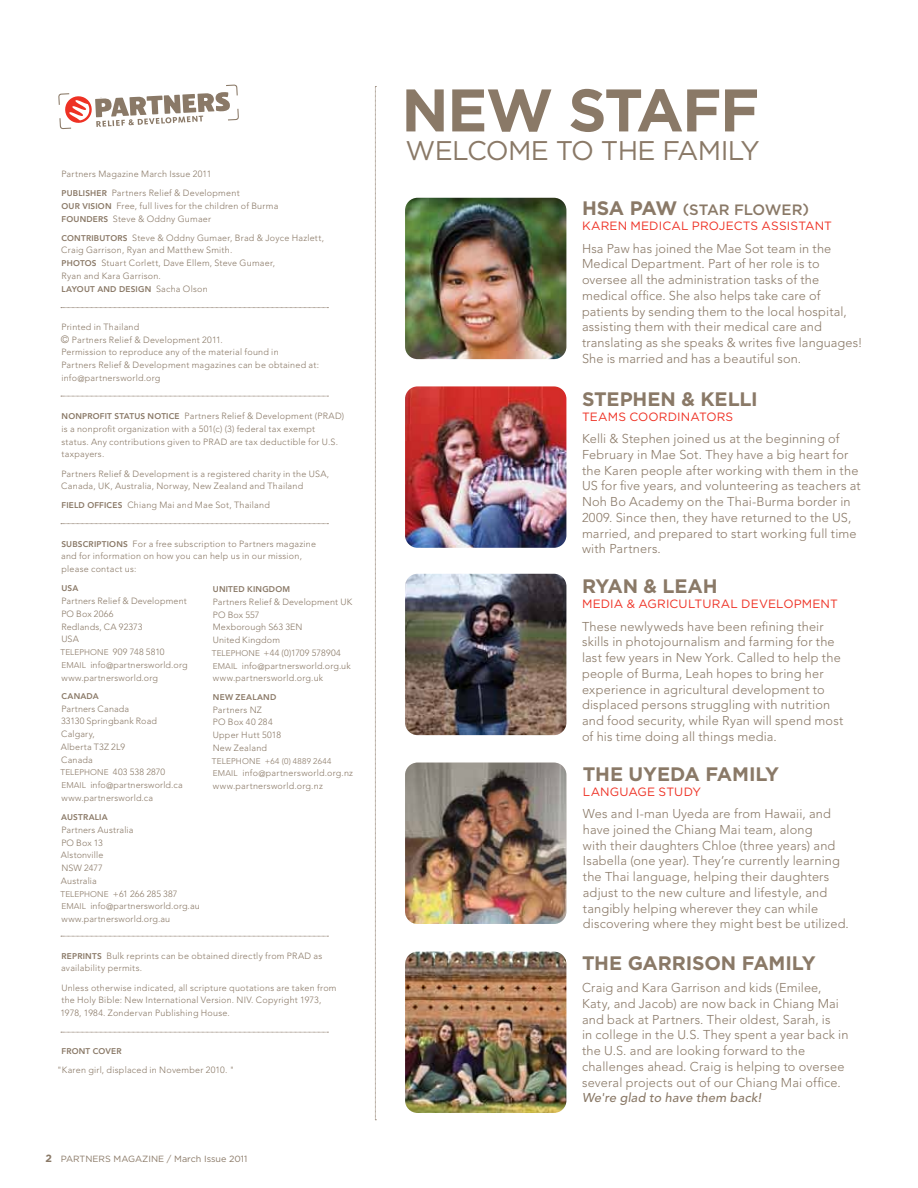
<style>
.page{position:relative;width:918px;height:1188px;background:#fff}
.page>*{position:absolute;margin:0;border:0;box-sizing:border-box;transform-origin:0 0}
.t1{font:700 60px "Gotham";letter-spacing:-.025em;color:#8a7967}
.t2{font:27px "Gotham";letter-spacing:-.025em;color:#8a7967}
.t3{font:700 19.5px "Gotham";letter-spacing:-.01em;color:#8a7967}
.t4{font:500 15px "Gotham";color:#8a7967}
.t5{font:300 12.75px/15.8px "Avenir";letter-spacing:.015em;color:#8a7967}
.t6{font:italic 500 12.75px "Avenir";letter-spacing:.015em;color:#8a7967}
.t7{font:12px "Gotham";letter-spacing:.01em;color:#ee3124}
.t8{font:300 9px/12.8px "Avenir";letter-spacing:.025em;color:#8a7967}
.t9{font:9px "Gotham";color:#8a7967}
.t10{font:800 8.25px "Avenir";letter-spacing:.025em;color:#8a7967}
.t11{font:300 8.25px "Avenir";letter-spacing:.025em;color:#8a7967}
.s1{font-weight:800;font-size:8.25px}
.s2{font-weight:300;font-size:9px}
.s3{font-size:10.5px}
.s4{font-size:8.25px}
.s5{font-weight:700;font-size:10.5px}
.s6{font-weight:700;font-size:19.5px}
</style>
<div class="page">
<svg style="left:61px;top:307px;width:267px;height:1px"></svg>
<svg style="left:61px;top:396px;width:267px;height:1px"></svg>
<svg style="left:61px;top:523px;width:267px;height:1px"></svg>
<svg style="left:61px;top:936px;width:267px;height:1px"></svg>
<svg style="left:61px;top:1032px;width:267px;height:1px"></svg>
<img style="left:405px;top:198px;width:161px;height:161px">
<img style="left:405px;top:386px;width:161px;height:162px">
<img style="left:405px;top:574px;width:161px;height:161px">
<img style="left:405px;top:763px;width:161px;height:161px">
<img style="left:405px;top:952px;width:161px;height:161px">
<svg style="left:58px;top:84px;width:181px;height:46px"></svg>
<svg style="left:375px;top:86px;width:1px;height:1035px"></svg>
<p class="t8" style="left:61px;top:164px;width:180px;line-height:19.2px">Partners Magazine March Issue 2011<br><span class="s1">PUBLISHER</span> Partners Relief &amp; Development</p>
<p class="t8" style="left:61px;top:199px;width:218px"><span class="s1">OUR VISION</span> Free, full lives for the children of Burma<br><span class="s1">FOUNDERS</span> Steve &amp; Oddny Gumaer</p>
<p class="t8" style="left:61px;top:231px;width:264px"><span class="s1">CONTRIBUTORS</span> Steve &amp; Oddny Gumaer, Brad &amp; Joyce Hazlett, Craig Garrison, Ryan and Matthew Smith.<br><span class="s1">PHOTOS</span> Stuart Corlett, Dave Ellem, Steve Gumaer,<br>Ryan and Kara Garrison.</p>
<p class="t10" style="left:62px;top:284px;width:148px">LAYOUT AND DESIGN <span class="s2">Sacha Olson</span></p>
<p class="t8" style="left:61px;top:320px;width:260px">Printed in Thailand<br><span class="s3">©</span> Partners Relief &amp; Development 2011.<br>Permission to reproduce any of the material found in<br>Partners Relief &amp; Development magazines can be obtained at: info@partnersworld.org</p>
<p class="t8" style="left:61px;top:410px;width:284px"><span class="s1">NONPROFIT STATUS NOTICE</span> Partners Relief &amp; Development (PRAD) is a nonprofit organization with a 501(c) (3) federal tax exempt status. Any contributions given to PRAD are tax deductible for U.S. taxpayers.</p>
<p class="t8" style="left:61px;top:467px;width:270px">Partners Relief &amp; Development is a registered charity in the USA,<br>Canada, UK, Australia, Norway, New Zealand and Thailand</p>
<p class="t8" style="left:62px;top:499px;width:210px"><span class="s1">FIELD OFFICES</span> Chiang Mai and Mae Sot, Thailand</p>
<p class="t8" style="left:61px;top:537px;width:257px"><span class="s1">SUBSCRIPTIONS</span> For a free subscription to Partners magazine and for information on how you can help us in our mission, please contact us:</p>
<p class="t10" style="left:61px;top:584px;width:7px">USA</p>
<p class="t8" style="left:61px;top:595px;width:128px">Partners Relief &amp; Development<br>PO Box 2066<br>Redlands, CA 92373<br>USA<br><span class="s4">TELEPHONE</span> 909 748 5810<br><span class="s4">EMAIL</span> info@partnersworld.org www.partnersworld.org</p>
<p class="t10" style="left:61px;top:691px;width:14px">CANADA</p>
<p class="t8" style="left:61px;top:702px;width:124px">Partners Canada<br>33130 Springbank Road<br>Calgary,<br>Alberta T3Z 2L9<br>Canada<br><span class="s4">TELEPHONE</span> 403 538 2870<br><span class="s4">EMAIL</span> info@partnersworld.ca www.partnersworld.ca</p>
<p class="t10" style="left:61px;top:812px;width:7px">AUSTRALIA</p>
<p class="t8" style="left:61px;top:823px;width:141px">Partners Australia<br>PO Box 13<br>Alstonville<br>NSW 2477<br>Australia<br><span class="s4">TELEPHONE</span> +61 266 285 387<br><span class="s4">EMAIL</span> info@partnersworld.org.au www.partnersworld.org.au</p>
<p class="t10" style="left:213px;top:584px;width:7px">UNITED</p>
<p class="t10" style="left:247px;top:584px;width:13px">KINGD</p>
<p class="t10" style="left:275px;top:584px;width:16px">OM</p>
<p class="t8" style="left:212px;top:595px;width:142px">Partners Relief &amp; Development UK<br>PO Box 557<br>Mexborough S63 3EN<br>United Kingdom<br><span class="s4">TELEPHONE</span> +44 (0)1709 578904<br><span class="s4">EMAIL</span> info@partnersworld.org.uk www.partnersworld.org.uk</p>
<p class="t10" style="left:213px;top:692px;width:35px">NEW ZEALAND</p>
<p class="t8" style="left:213px;top:703px;width:70px">Partners NZ<br>PO Box 40 284<br>Upper Hutt 5018<br>New Zealand</p>
<p class="t11" style="left:212px;top:756px;width:121px">TELEPHONE +64 (0) 4889 2644</p>
<p class="t8" style="left:213px;top:767px;width:142px"><span class="s4">EMAIL</span> info@partnersworld.org.nz www.partnersworld.org.nz</p>
<p class="t8" style="left:61px;top:949px;width:263px"><span class="s1">REPRINTS</span> Bulk reprints can be obtained directly from PRAD as availability permits.</p>
<p class="t8" style="left:60px;top:981px;width:278px">Unless otherwise indicated, all scripture quotations are taken from the Holy Bible: New International Version. NIV. Copyright 1973,<br>1978, 1984. Zondervan Publishing House.</p>
<p class="t10" style="left:62px;top:1047px;width:62px">FRO NT COVER</p>
<p class="t8" style="left:57px;top:1064px;width:179px">"Karen girl, displaced in November 2010. "</p>
<p class="t9" style="left:46px;top:1154px;width:203px"><span class="s5">2</span> PARTNERS MAGAZINE / March Issue 2011</p>
<h1 class="t1" style="left:401px;top:76px;width:360px">NEW STAFF</h1>
<h2 class="t2" style="left:406px;top:135px;width:356px">WELCOME TO THE FAMILY</h2>
<h3 class="t4" style="left:582px;top:201px;width:228px"><span class="s6">HSA PAW</span> (STAR FLOWER)</h3>
<h3 class="t7" style="left:582px;top:220px;width:252px">KAREN MEDICAL PROJECTS ASSISTANT</h3>
<p class="t5" style="left:582px;top:240px;width:282px">Hsa Paw has joined the Mae Sot team in the Medical Department. Part of her role is to oversee all the administration tasks of the medical office. She also helps take care of patients by sending them to the local hospital, assisting them with their medical care and translating as she speaks &amp; writes five languages!<br>She is married and has a beautiful son.</p>
<h3 class="t3" style="left:582px;top:388px;width:177px">STEPHEN &amp; KELLI</h3>
<h3 class="t7" style="left:582px;top:410px;width:153px">TEAMS COORDINATORS</h3>
<p class="t5" style="left:582px;top:431px;width:280px">Kelli &amp; Stephen joined us at the beginning of February in Mae Sot. They have a big heart for the Karen people after working with them in the US for five years, and volunteering as teachers at Noh Bo Academy on the Thai-Burma border in 2009. Since then, they have returned to the US, married, and prepared to start working full time with Partners.</p>
<h3 class="t3" style="left:582px;top:575px;width:137px">RYAN &amp; LEAH</h3>
<h3 class="t7" style="left:582px;top:598px;width:257px">MEDIA &amp; AGRICULTURAL DEVELOPMENT</h3>
<p class="t5" style="left:582px;top:618px;width:263px">These newlyweds have been refining their skills in photojournalism and farming for the last few years in New York. Called to help the people of Burma, Leah hopes to bring her experience in agricultural development to displaced persons struggling with nutrition and food security, while Ryan will spend most of his time doing all things media.</p>
<h3 class="t3" style="left:583px;top:763px;width:198px">THE UYEDA FAMILY</h3>
<h3 class="t7" style="left:583px;top:785px;width:120px">LANGUAGE STUDY</h3>
<p class="t5" style="left:583px;top:806px;width:268px">Wes and I-man Uyeda are from Hawaii, and have joined the Chiang Mai team, along<br>with their daughters Chloe (three years) and Isabella (one year). They’re currently learning the Thai language, helping their daughters adjust to the new culture and lifestyle, and tangibly helping wherever they can while discovering where they might best be utilized.</p>
<h3 class="t3" style="left:582px;top:952px;width:235px">THE GARRISON FAMILY</h3>
<p class="t5" style="left:582px;top:980px;width:268px">Craig and Kara Garrison and kids (Emilee, Katy, and Jacob) are now back in Chiang Mai and back at Partners. Their oldest, Sarah, is<br>in college in the U.S. They spent a year back in the U.S. and are looking forward to the challenges ahead. Craig is helping to oversee several projects out of our Chiang Mai office.</p>
<h3 class="t6" style="left:582px;top:1091px;width:181px">We're glad to have them back!</h3>
</div>
